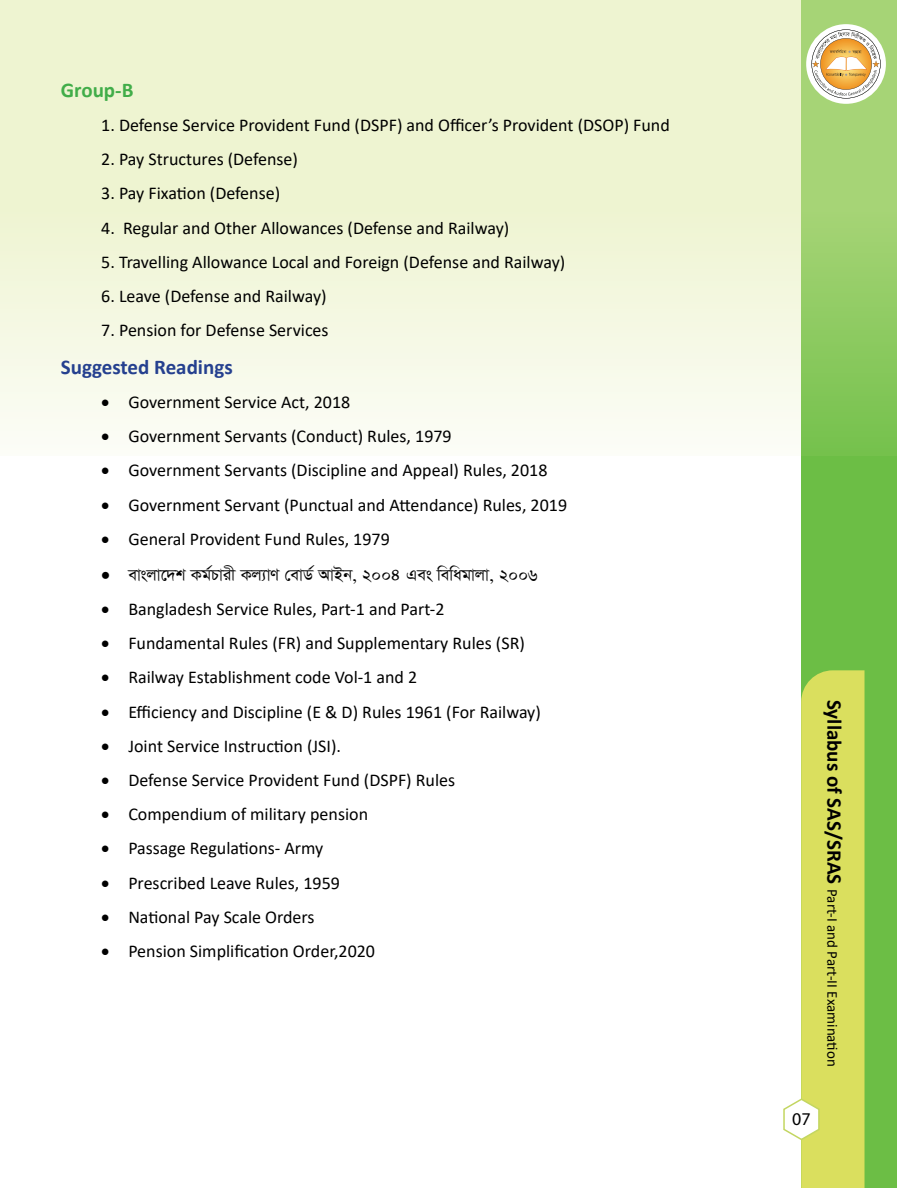
<style>
.page{position:relative;width:897px;height:1188px;background:#fff}
.page>*{position:absolute;margin:0;border:0;box-sizing:border-box;transform-origin:0 0}
.t1{font:700 21px "Calibri";color:#25408f}
.t2{font:700 21px "Calibri";color:#41ad49}
.t3{font:19.5px "Sutonny MJ";color:#000}
.t4{font:18px "Calibri";color:#000}
.t5{font:18px "Myriad Pro";color:#000}
.t6{font:15px "Calibri";color:#000}
.s1{font-weight:700;font-size:21px}
</style>
<div class="page">
<div style="left:801px;top:0;width:95px;height:1188px;background:#6cbe45"></div>
<svg style="left:1px;top:0;width:895px;height:445px;background:#e9f2d0"></svg>
<svg style="left:783px;top:670px;width:81px;height:518px"></svg>
<div style="left:806px;top:24px;width:79px;height:80px;background:#fff;border-radius:50%"></div>
<svg style="left:811px;top:30px;width:69px;height:68px"></svg>
<p class="t2" style="left:61px;top:75px;width:74px">Group-B</p>
<p class="t4" style="left:101px;top:112px;width:570px">1. Defense Service Provident Fund (DSPF) and Officer’s Provident (DSOP) Fund</p>
<p class="t4" style="left:101px;top:147px;width:198px">2. Pay Structures (Defense)</p>
<p class="t4" style="left:101px;top:181px;width:180px">3. Pay Fixation (Defense)</p>
<p class="t4" style="left:101px;top:215px;width:409px">4. Regular and Other Allowances (Defense and Railway)</p>
<p class="t4" style="left:101px;top:249px;width:465px">5. Travelling Allowance Local and Foreign (Defense and Railway)</p>
<p class="t4" style="left:101px;top:283px;width:227px">6. Leave (Defense and Railway)</p>
<p class="t4" style="left:101px;top:318px;width:229px">7. Pension for Defense Services</p>
<p class="t1" style="left:61px;top:352px;width:173px">Suggested Readings</p>
<p class="t4" style="left:101px;top:390px;width:250px">• Government Service Act, 2018</p>
<p class="t4" style="left:101px;top:424px;width:352px">• Government Servants (Conduct) Rules, 1979</p>
<p class="t4" style="left:101px;top:458px;width:447px">• Government Servants (Discipline and Appeal) Rules, 2018</p>
<p class="t4" style="left:101px;top:492px;width:467px">• Government Servant (Punctual and Attendance) Rules, 2019</p>
<p class="t4" style="left:101px;top:526px;width:290px">• General Provident Fund Rules, 1979</p>
<p class="t3" style="left:101px;top:564px;width:438px">• EVSJV‡`K KG©PVIX KJ¨VY †EVW© AVBB, 2004 GES WEWAGVJV, 2006</p>
<p class="t4" style="left:101px;top:596px;width:345px">• Bangladesh Service Rules, Part-1 and Part-2</p>
<p class="t4" style="left:101px;top:631px;width:425px">• Fundamental Rules (FR) and Supplementary Rules (SR)</p>
<p class="t4" style="left:101px;top:665px;width:317px">• Railway Establishment code Vol-1 and 2</p>
<p class="t4" style="left:101px;top:699px;width:441px">• Efficiency and Discipline (E &amp; D) Rules 1961 (For Railway)</p>
<p class="t4" style="left:101px;top:733px;width:241px">• Joint Service Instruction (JSI).</p>
<p class="t4" style="left:101px;top:767px;width:355px">• Defense Service Provident Fund (DSPF) Rules</p>
<p class="t4" style="left:101px;top:802px;width:268px">• Compendium of military pension</p>
<p class="t4" style="left:101px;top:836px;width:224px">• Passage Regulations- Army</p>
<p class="t4" style="left:101px;top:870px;width:240px">• Prescribed Leave Rules, 1959</p>
<p class="t4" style="left:101px;top:904px;width:215px">• National Pay Scale Orders</p>
<p class="t4" style="left:101px;top:938px;width:275px">• Pension Simplification Order,2020</p>
<p class="t6" style="left:842px;top:700px;width:368px;rotate:90deg"><span class="s1">Syllabus of SAS/SRAS</span> Part-I and Part-II Examination</p>
<p class="t5" style="left:792px;top:1108px;width:20px">07</p>
</div>
